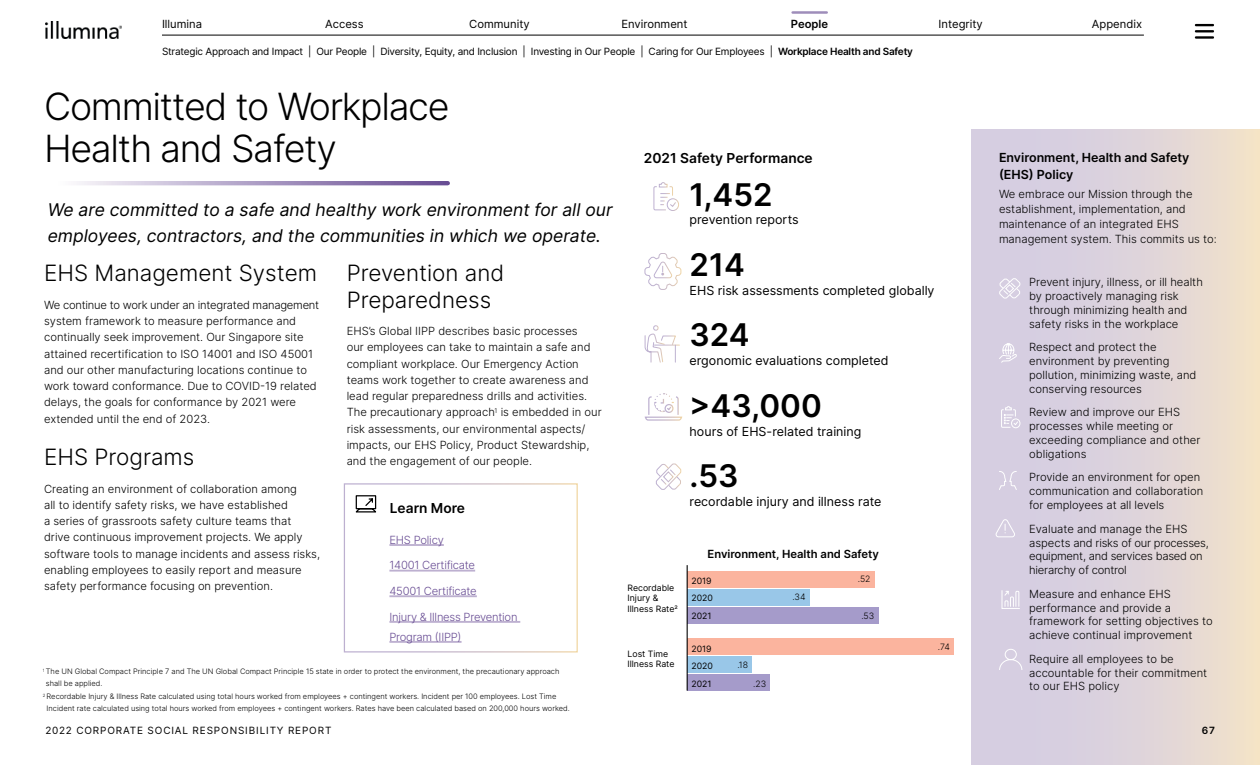
<style>
.page{position:relative;width:1260px;height:765px;background:#fff}
.page>*{position:absolute;margin:0;border:0;box-sizing:border-box;transform-origin:0 0}
.t1{font:300 37.5px/42.5px "Inter";letter-spacing:-.035em;color:#000}
.t2{font:600 31.25px "Inter";color:#000}
.t3{font:300 22.5px/26.2px "Inter";color:#000}
.t4{font:italic 17.5px/26.2px "Inter";color:#000}
.t5{font:600 13.75px "Inter";color:#000}
.t6{font:12.5px "Inter";color:#000}
.t7{font:600 12.5px/17.5px "Inter";color:#000}
.t8{font:300 11.25px/16.2px "Inter";color:#000}
.t9{font:300 11.25px/13.8px "Inter";letter-spacing:-.02em;color:#000}
.t10{font:300 11.25px/20px "Inter";letter-spacing:-.02em;color:#664a92}
.t11{font:11.25px "Inter";color:#000}
.t12{font:600 11.25px "Inter";color:#000}
.t13{font:10px "Inter";letter-spacing:-.02em;color:#000}
.t14{font:10px "Inter";letter-spacing:.085em;color:#000}
.t15{font:600 10px "Inter";color:#000}
.t16{font:8.75px/17.4px "Inter";color:#000}
.t17{font:300 8.75px "Inter";color:#000}
.t18{font:300 7.5px/11.2px "Inter";color:#000}
.s1{font-weight:600}
</style>
<div class="page">
<svg style="left:77px;top:181px;width:371px;height:4px"></svg>
<hr style="left:389px;top:544px;width:55px;height:2px;background:#bdb0d0">
<hr style="left:389px;top:570px;width:86px;height:2px;background:#bdb0d0">
<hr style="left:389px;top:595px;width:88px;height:2px;background:#bdb0d0">
<hr style="left:389px;top:621px;width:131px;height:2px;background:#bdb0d0">
<hr style="left:389px;top:641px;width:73px;height:2px;background:#bdb0d0">
<svg style="left:355px;top:495px;width:22px;height:18px"></svg>
<div style="left:344px;top:483px;width:234px;height:170px;border:1px solid #fff"></div>
<div style="left:687px;top:607px;width:191px;height:16px;background:#a59bca"></div>
<div style="left:687px;top:674px;width:83px;height:17px;background:#a59bca"></div>
<div style="left:687px;top:589px;width:123px;height:16px;background:#99c7e8"></div>
<div style="left:687px;top:656px;width:65px;height:17px;background:#99c7e8"></div>
<div style="left:687px;top:571px;width:188px;height:16px;background:#fbb49e"></div>
<div style="left:687px;top:638px;width:267px;height:17px;background:#fbb49e"></div>
<hr style="left:687px;top:566px;width:1px;height:125px;background:#000">
<svg style="left:644px;top:393px;width:38px;height:28px"></svg>
<svg style="left:655px;top:463px;width:27px;height:27px"></svg>
<svg style="left:653px;top:182px;width:26px;height:29px"></svg>
<svg style="left:644px;top:253px;width:38px;height:37px"></svg>
<svg style="left:644px;top:325px;width:36px;height:38px"></svg>
<div style="left:971px;top:130px;width:289px;height:635px;background:linear-gradient(to right,#d0cae7,#eedfcd)"></div>
<svg style="left:995px;top:519px;width:20px;height:19px"></svg>
<svg style="left:998px;top:277px;width:23px;height:22px"></svg>
<svg style="left:998px;top:343px;width:20px;height:21px"></svg>
<svg style="left:1001px;top:406px;width:20px;height:23px"></svg>
<svg style="left:998px;top:471px;width:19px;height:20px"></svg>
<svg style="left:999px;top:649px;width:24px;height:22px"></svg>
<svg style="left:1001px;top:590px;width:19px;height:19px"></svg>
<img style="left:46px;top:22px;width:75px;height:17px">
<hr style="left:793px;top:11px;width:34px;height:3px;background:#9e8dba">
<hr style="left:162px;top:35px;width:982px;height:1px;background:#000">
<svg style="left:1195px;top:24px;width:19px;height:15px"></svg>
<p class="t11" style="left:162px;top:15px;width:42px">Illumina</p>
<p class="t11" style="left:325px;top:15px;width:40px">Access</p>
<p class="t11" style="left:469px;top:15px;width:62px">Community</p>
<p class="t11" style="left:621px;top:15px;width:68px">Environment</p>
<p class="t12" style="left:791px;top:15px;width:39px">People</p>
<p class="t11" style="left:939px;top:15px;width:46px">Integrity</p>
<p class="t11" style="left:1092px;top:15px;width:52px">Appendix</p>
<p class="t13" style="left:162px;top:44px;width:753px">Strategic Approach and Impact | Our People | Diversity, Equity, and Inclusion | Investing in Our People | Caring for Our Employees | <span class="s1">Workplace Health and Safety</span></p>
<h1 class="t1" style="left:44px;top:84px;width:407px">Committed to Workplace<br>Health and Safety</h1>
<p class="t7" style="left:999px;top:148px;width:192px">Environment, Health and Safety (EHS) Policy</p>
<p class="t8" style="left:999px;top:186px;width:219px;line-height:15px">We embrace our Mission through the establishment, implementation, and maintenance of an integrated EHS management system. This commits us to:</p>
<p class="t8" style="left:1029px;top:275px;width:175px;line-height:13.8px">Prevent injury, illness, or ill health by proactively managing risk through minimizing health and safety risks in the workplace</p>
<p class="t8" style="left:1029px;top:340px;width:169px;line-height:13.8px">Respect and protect the environment by preventing pollution, minimizing waste, and conserving resources</p>
<p class="t8" style="left:1029px;top:405px;width:173px;line-height:13.8px">Review and improve our EHS processes while meeting or exceeding compliance and other obligations</p>
<p class="t8" style="left:1029px;top:470px;width:176px;line-height:13.8px">Provide an environment for open communication and collaboration for employees at all levels</p>
<p class="t9" style="left:1029px;top:522px;width:181px">Evaluate and manage the EHS aspects and risks of our processes, equipment, and services based on hierarchy of control</p>
<p class="t8" style="left:1029px;top:587px;width:185px;line-height:13.8px">Measure and enhance EHS performance and provide a framework for setting objectives to achieve continual improvement</p>
<p class="t8" style="left:1029px;top:652px;width:180px;line-height:13.8px">Require all employees to be accountable for their commitment to our EHS policy</p>
<p class="t5" style="left:644px;top:148px;width:170px">2021 Safety Performance</p>
<h2 class="t2" style="left:690px;top:171px;width:84px">1,452</h2>
<p class="t6" style="left:690px;top:211px;width:111px">prevention reports</p>
<h2 class="t2" style="left:690px;top:241px;width:57px">214</h2>
<p class="t6" style="left:690px;top:281px;width:246px">EHS risk assessments completed globally</p>
<h2 class="t2" style="left:690px;top:312px;width:62px">324</h2>
<p class="t6" style="left:690px;top:351px;width:201px">ergonomic evaluations completed</p>
<h2 class="t2" style="left:690px;top:382px;width:134px">&gt;43,000</h2>
<p class="t6" style="left:690px;top:422px;width:173px">hours of EHS-related training</p>
<h2 class="t2" style="left:690px;top:453px;width:50px">.53</h2>
<p class="t6" style="left:690px;top:492px;width:193px">recordable injury and illness rate</p>
<h3 class="t4" style="left:48px;top:196px;width:566px">We are committed to a safe and healthy work environment for all our employees, contractors, and the communities in which we operate.</h3>
<h3 class="t3" style="left:347px;top:260px;width:159px">Prevention and<br>Preparedness</h3>
<p class="t8" style="left:347px;top:323px;width:256px">EHS’s Global IIPP describes basic processes<br>our employees can take to maintain a safe and compliant workplace. Our Emergency Action teams work together to create awareness and lead regular preparedness drills and activities.<br>The precautionary approach<sup>1</sup> is embedded in our risk assessments, our environmental aspects/ impacts, our EHS Policy, Product Stewardship, and the engagement of our people.</p>
<p class="t5" style="left:390px;top:497px;width:77px">Learn More</p>
<p class="t10" style="left:389px;top:530px;width:56px">EHS Policy</p>
<p class="t10" style="left:389px;top:555px;width:87px">14001 Certificate</p>
<p class="t10" style="left:389px;top:581px;width:89px">45001 Certificate</p>
<p class="t10" style="left:389px;top:606px;width:130px">Injury &amp; Illness Prevention<br>Program (IIPP)</p>
<h3 class="t3" style="left:44px;top:260px;width:275px">EHS Management System</h3>
<p class="t8" style="left:44px;top:297px;width:277px">We continue to work under an integrated management system framework to measure performance and continually seek improvement. Our Singapore site attained recertification to ISO 14001 and ISO 45001 and our other manufacturing locations continue to work toward conformance. Due to COVID-19 related delays, the goals for conformance by 2021 were extended until the end of 2023.</p>
<h3 class="t3" style="left:44px;top:444px;width:152px">EHS Programs</h3>
<p class="t8" style="left:44px;top:480px;width:278px">Creating an environment of collaboration among<br>all to identify safety risks, we have established<br>a series of grassroots safety culture teams that drive continuous improvement projects. We apply software tools to manage incidents and assess risks, enabling employees to easily report and measure safety performance focusing on prevention.</p>
<p class="t12" style="left:708px;top:546px;width:173px">Environment, Health and Safety</p>
<p class="t17" style="left:858px;top:573px;width:14px">.52</p>
<p class="t17" style="left:793px;top:590px;width:15px">.34</p>
<p class="t17" style="left:861px;top:609px;width:14px">.53</p>
<p class="t16" style="left:691px;top:572px;width:23px">2019<br>2020<br>2021</p>
<p class="t16" style="left:691px;top:640px;width:23px">2019<br>2020<br>2021</p>
<p class="t16" style="left:628px;top:582px;width:52px;line-height:10.5px">Recordable<br>Injury &amp;<br>Illness Rate2</p>
<p class="t16" style="left:628px;top:648px;width:49px;line-height:10.5px">Lost Time<br>Illness Rate</p>
<p class="t17" style="left:938px;top:641px;width:14px">.74</p>
<p class="t17" style="left:737px;top:658px;width:12px">.18</p>
<p class="t18" style="left:46px;top:666px;width:515px;text-indent:-3px"><sup>1</sup> The UN Global Compact Principle 7 and The UN Global Compact Principle 15 state in order to protect the environment, the precautionary approach shall be applied.</p>
<p class="t18" style="left:47px;top:691px;width:525px;text-indent:-4px"><sup>2</sup> Recordable Injury &amp; Illness Rate calculated using total hours worked from employees + contingent workers. Incident per 100 employees. Lost Time<br>Incident rate calculated using total hours worked from employees + contingent workers. Rates have been calculated based on 200,000 hours worked.</p>
<p class="t14" style="left:45px;top:724px;width:288px">2022 CORPORATE SOCIAL RESPONSIBILITY REPORT</p>
<p class="t15" style="left:1202px;top:723px;width:15px">67</p>
<p class="t17" style="left:753px;top:677px;width:15px">.23</p>
</div>
